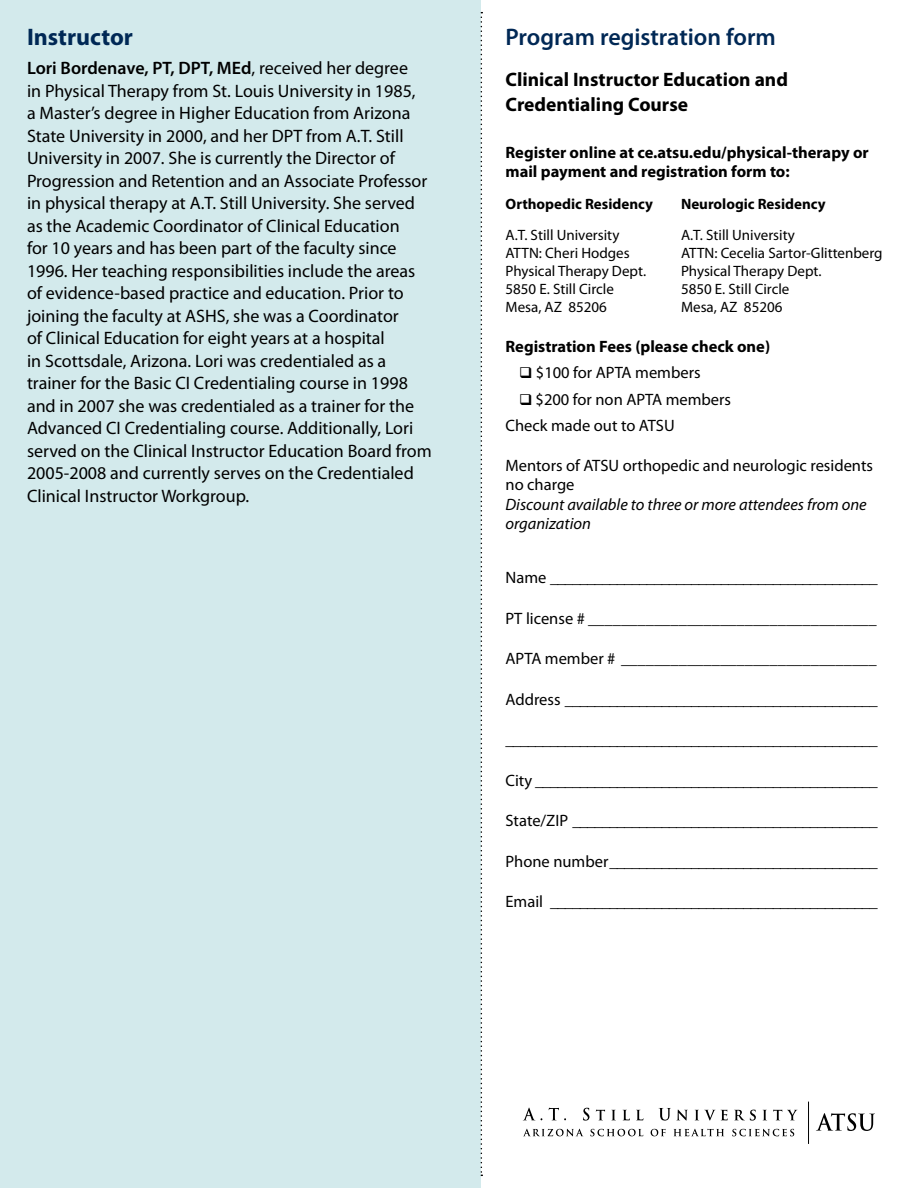
<style>
.page{position:relative;width:918px;height:1188px;background:#fff}
.page>*{position:absolute;margin:0;border:0;box-sizing:border-box;transform-origin:0 0}
.t1{font:600 24px "Myriad Pro";color:#002855}
.t2{font:700 24px "Myriad Pro";color:#002855}
.t3{font:700 19.5px/25.2px "Myriad Pro";color:#000}
.t4{font:18px/22.5px "Myriad Pro";color:#000}
.t5{font:16.5px/26.2px "Myriad Pro";color:#000}
.t6{font:700 16.5px/19.5px "Myriad Pro";color:#000}
.t7{font:italic 16.5px/19.5px "Myriad Pro";color:#000}
.t8{font:15px "Myriad Pro";color:#000}
.t9{font:700 15px "Myriad Pro";color:#000}
.s1{font-weight:600}
</style>
<div class="page">
<div style="left:0;top:0;width:481px;height:1188px;background:#d3eaec"></div>
<svg style="left:481px;top:12px;width:1px;height:1164px"></svg>
<svg style="left:524px;top:1108px;width:11px;height:12px"></svg>
<svg style="left:549px;top:1108px;width:17px;height:12px"></svg>
<svg style="left:583px;top:1108px;width:6px;height:13px"></svg>
<svg style="left:596px;top:1110px;width:9px;height:10px"></svg>
<svg style="left:611px;top:1110px;width:5px;height:10px"></svg>
<svg style="left:623px;top:1110px;width:7px;height:10px"></svg>
<svg style="left:636px;top:1110px;width:7px;height:10px"></svg>
<svg style="left:659px;top:1108px;width:29px;height:13px"></svg>
<svg style="left:695px;top:1110px;width:20px;height:11px"></svg>
<svg style="left:721px;top:1110px;width:7px;height:10px"></svg>
<svg style="left:734px;top:1110px;width:22px;height:11px"></svg>
<svg style="left:763px;top:1110px;width:4px;height:10px"></svg>
<svg style="left:773px;top:1110px;width:25px;height:10px"></svg>
<svg style="left:523px;top:1129px;width:60px;height:7px"></svg>
<svg style="left:590px;top:1129px;width:53px;height:7px"></svg>
<svg style="left:651px;top:1129px;width:15px;height:7px"></svg>
<svg style="left:673px;top:1129px;width:51px;height:7px"></svg>
<svg style="left:732px;top:1129px;width:62px;height:7px"></svg>
<hr style="left:808px;top:1102px;width:1px;height:42px;background:#000">
<svg style="left:816px;top:1113px;width:59px;height:18px"></svg>
<h1 class="t2" style="left:27px;top:23px;width:108px">Instructor</h1>
<p class="t4" style="left:27px;top:57px;width:406px"><span class="s1">Lori Bordenave, PT, DPT, MEd</span>, received her degree<br>in Physical Therapy from St. Louis University in 1985,<br>a Master’s degree in Higher Education from Arizona State University in 2000, and her DPT from A.T. Still University in 2007. She is currently the Director of Progression and Retention and an Associate Professor in physical therapy at A.T. Still University. She served as the Academic Coordinator of Clinical Education<br>for 10 years and has been part of the faculty since 1996. Her teaching responsibilities include the areas of evidence-based practice and education. Prior to joining the faculty at ASHS, she was a Coordinator<br>of Clinical Education for eight years at a hospital<br>in Scottsdale, Arizona. Lori was credentialed as a trainer for the Basic CI Credentialing course in 1998 and in 2007 she was credentialed as a trainer for the Advanced CI Credentialing course. Additionally, Lori served on the Clinical Instructor Education Board from 2005-2008 and currently serves on the Credentialed Clinical Instructor Workgroup.</p>
<h1 class="t1" style="left:506px;top:24px;width:272px">Program registration form</h1>
<p class="t3" style="left:506px;top:67px;width:284px">Clinical Instructor Education and<br>Credentialing Course</p>
<p class="t6" style="left:506px;top:143px;width:365px">Register online at ce.atsu.edu/physical-therapy or mail payment and registration form to:</p>
<p class="t9" style="left:506px;top:195px;width:149px">Orthopedic Residency</p>
<p class="t9" style="left:681px;top:195px;width:146px">Neurologic Residency</p>
<p class="t8" style="left:506px;top:227px;width:115px">A.T. Still University</p>
<p class="t8" style="left:681px;top:227px;width:115px">A.T. Still University</p>
<p class="t8" style="left:506px;top:245px;width:126px">ATTN: Cheri Hodges</p>
<p class="t8" style="left:681px;top:245px;width:203px">ATTN: Cecelia Sartor-Glittenberg</p>
<p class="t8" style="left:506px;top:263px;width:142px">Physical Therapy Dept.</p>
<p class="t8" style="left:681px;top:263px;width:142px">Physical Therapy Dept.</p>
<p class="t8" style="left:506px;top:281px;width:110px">5850 E. Still Circle</p>
<p class="t8" style="left:681px;top:281px;width:110px">5850 E. Still Circle</p>
<p class="t8" style="left:506px;top:299px;width:103px">Mesa, AZ 85206</p>
<p class="t8" style="left:681px;top:299px;width:103px">Mesa, AZ 85206</p>
<p class="t6" style="left:506px;top:337px;width:266px">Registration Fees (please check one)</p>
<p class="t5" style="left:519px;top:360px;width:183px">❑ $100 for APTA members</p>
<p class="t5" style="left:506px;top:386px;width:227px;text-indent:13px">❑ $200 for non APTA members<br>Check made out to ATSU</p>
<p class="t5" style="left:506px;top:456px;width:369px;line-height:19.5px">Mentors of ATSU orthopedic and neurologic residents no charge</p>
<p class="t7" style="left:506px;top:495px;width:363px">Discount available to three or more attendees from one organization</p>
<p class="t5" style="left:506px;top:565px;width:374px">Name ____________________________________________</p>
<p class="t5" style="left:506px;top:605px;width:373px">PT license # ___________________________________</p>
<p class="t5" style="left:506px;top:646px;width:373px">APTA member # _______________________________</p>
<p class="t5" style="left:506px;top:686px;width:374px">Address __________________________________________</p>
<p class="t5" style="left:506px;top:727px;width:374px">__________________________________________________</p>
<p class="t5" style="left:506px;top:767px;width:374px">City ______________________________________________</p>
<p class="t5" style="left:506px;top:808px;width:374px">State/ZIP _________________________________________</p>
<p class="t5" style="left:506px;top:848px;width:374px">Phone number____________________________________</p>
<p class="t5" style="left:506px;top:889px;width:374px">Email ____________________________________________</p>
</div>
